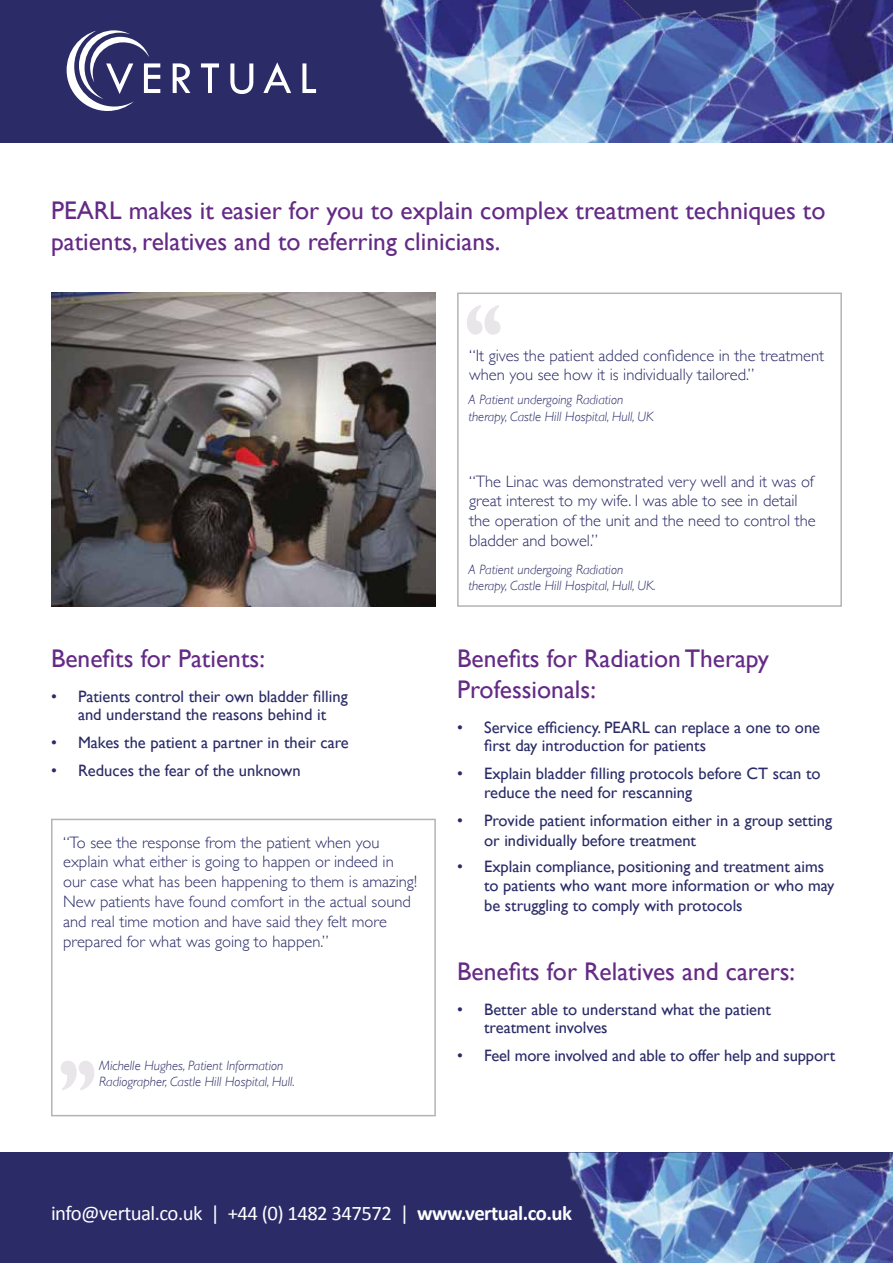
<style>
.page{position:relative;width:893px;height:1263px;background:#fff}
.page>*{position:absolute;margin:0;border:0;box-sizing:border-box;transform-origin:0 0}
.t1{font:25.5px/30.6px "Gill Sans";color:#642a85}
.t2{font:20.7px "Calibri";letter-spacing:-.025em;color:#fff}
.t3{font:16.5px/19.5px "Gill Sans";color:#2a2b67}
.t4{font:300 16.5px/19.8px "Gill Sans";color:#2a2b67}
.t5{font:italic 300 13.5px/16.2px "Gill Sans";color:#2a2b67}
.s1{font-weight:700}
</style>
<div class="page">
<img style="left:51px;top:293px;width:385px;height:314px">
<div style="left:51px;top:819px;width:385px;height:297px;border:2px solid #b6b2b5"></div>
<div style="left:457px;top:293px;width:385px;height:314px;border:2px solid #b6b2b5"></div>
<svg style="left:61px;top:1061px;width:33px;height:29px"></svg>
<svg style="left:467px;top:305px;width:33px;height:30px"></svg>
<div style="left:0;top:0;width:893px;height:143px;background:#2a2b67"></div>
<svg style="left:67px;top:30px;width:93px;height:81px"></svg>
<svg style="left:173px;top:63px;width:17px;height:30px"></svg>
<svg style="left:201px;top:63px;width:18px;height:30px"></svg>
<svg style="left:230px;top:63px;width:23px;height:31px"></svg>
<svg style="left:263px;top:62px;width:28px;height:31px"></svg>
<svg style="left:302px;top:63px;width:14px;height:30px"></svg>
<img style="left:380px;top:0;width:513px;height:143px">
<div style="left:0;top:1152px;width:893px;height:111px;background:#2a2b67"></div>
<img style="left:567px;top:1152px;width:326px;height:111px">
<h1 class="t1" style="left:51px;top:195px;width:776px">PEARL makes it easier for you to explain complex treatment techniques to patients, relatives and to referring clinicians.</h1>
<p class="t4" style="left:469px;top:345px;width:357px">“It gives the patient added confidence in the treatment when you see how it is individually tailored.”</p>
<p class="t5" style="left:468px;top:392px;width:187px">A Patient undergoing Radiation therapy, Castle Hill Hospital, Hull, UK</p>
<p class="t4" style="left:469px;top:471px;width:348px">“The Linac was demonstrated very well and it was of great interest to my wife. I was able to see in detail the operation of the unit and the need to control the bladder and bowel.”</p>
<h1 class="t1" style="left:51px;top:643px;width:215px">Benefits for Patients:</h1>
<p class="t3" style="left:51px;top:687px;width:298px;line-height:18px;text-align:center">• Patients control their own bladder filling and understand the reasons behind it</p>
<p class="t3" style="left:51px;top:732px;width:299px">• Makes the patient a partner in their care</p>
<p class="t3" style="left:51px;top:760px;width:251px">• Reduces the fear of the unknown</p>
<p class="t4" style="left:63px;top:831px;width:355px">“To see the response from the patient when you explain what either is going to happen or indeed in our case what has been happening to them is amazing!<br>New patients have found comfort in the actual sound and real time motion and have said they felt more prepared for what was going to happen.”</p>
<p class="t5" style="left:99px;top:1057px;width:197px">Michelle Hughes, Patient Information<br>Radiographer, Castle Hill Hospital, Hull.</p>
<p class="t5" style="left:468px;top:561px;width:189px">A Patient undergoing Radiation therapy, Castle Hill Hospital, Hull, UK.</p>
<h1 class="t1" style="left:457px;top:643px;width:313px">Benefits for Radiation Therapy<br>Professionals:</h1>
<p class="t3" style="left:484px;top:718px;width:338px;line-height:18px;text-indent:-27px">• Service efficiency. PEARL can replace a one to one first day introduction for patients</p>
<p class="t3" style="left:484px;top:763px;width:338px;text-indent:-27px">• Explain bladder filling protocols before CT scan to reduce the need for rescanning</p>
<p class="t3" style="left:484px;top:811px;width:350px;text-indent:-27px">• Provide patient information either in a group setting or individually before treatment</p>
<p class="t3" style="left:484px;top:856px;width:352px;text-indent:-27px">• Explain compliance, positioning and treatment aims to patients who want more information or who may be struggling to comply with protocols</p>
<h1 class="t1" style="left:457px;top:955px;width:340px">Benefits for Relatives and carers:</h1>
<p class="t3" style="left:484px;top:1000px;width:288px;line-height:18px;text-indent:-27px">• Better able to understand what the patient treatment involves</p>
<p class="t3" style="left:457px;top:1045px;width:380px">• Feel more involved and able to offer help and support</p>
<p class="t2" style="left:51px;top:1200px;width:522px">info@vertual.co.uk | +44 (0) 1482 347572 | <span class="s1">www.vertual.co.uk</span></p>
</div>
